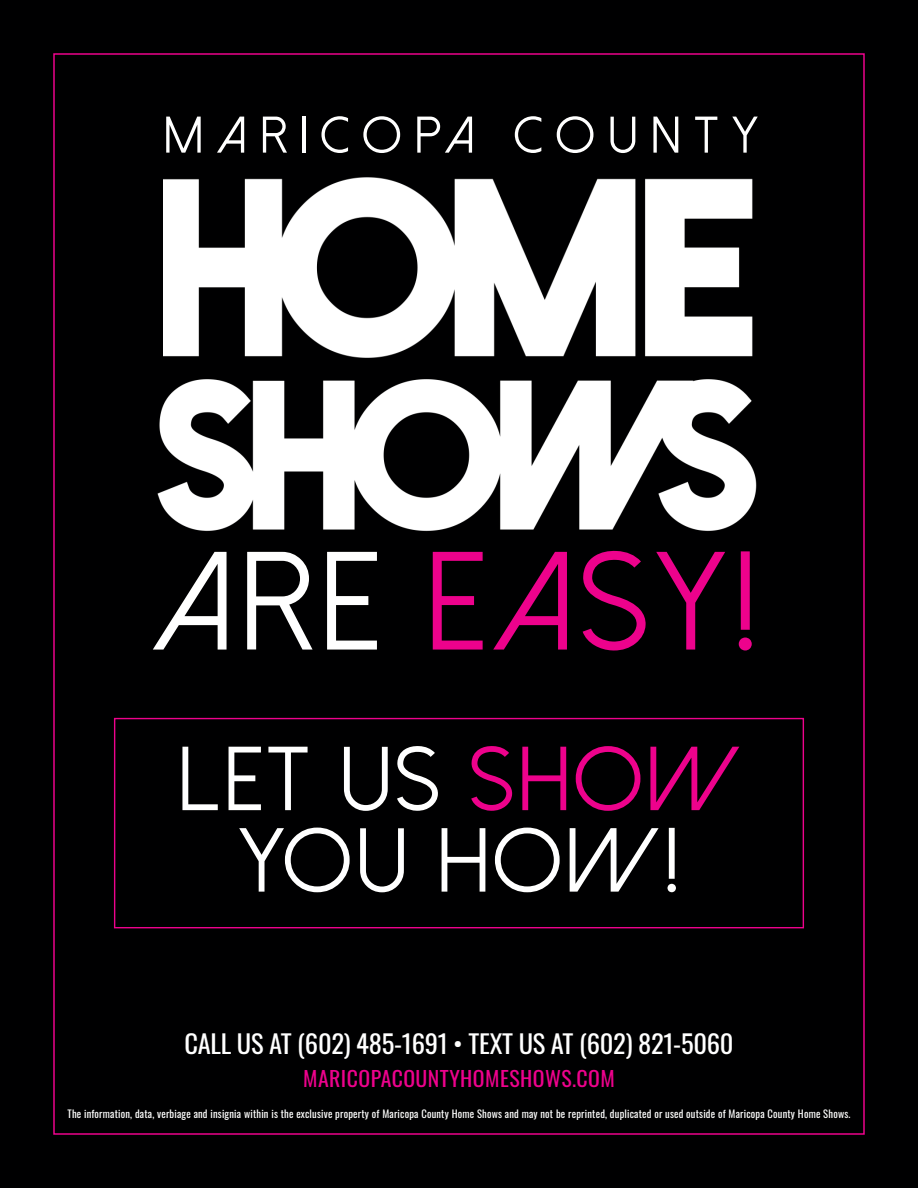
<style>
.page{position:relative;width:918px;height:1188px;background:#000001}
.page>*{position:absolute;margin:0;border:0;box-sizing:border-box;transform-origin:0 0}
.t1{font:139.35px "Dolce Vita";letter-spacing:.06em;color:#ed028c}
.t2{font:90.45px/81.4px "Dolce Vita";letter-spacing:.06em;color:#fff;text-align:center}
.t3{font:51.45px "Dolce Vita";letter-spacing:.275em;color:#fff}
.t4{font:25.5px "Oswald";letter-spacing:-.01em;color:#fff;scale:1.04 1}
.t5{font:21px "Oswald";letter-spacing:.02em;color:#ed028c;scale:1.04 1}
.t6{font:10.5px "Oswald";letter-spacing:.02em;color:#fff}
.s1{color:#fff}
.s2{color:#ed028c}
</style>
<div class="page">
<div style="left:114px;top:718px;width:690px;height:210px;border:1px solid #ed028c"></div>
<img style="left:164px;top:177px;width:589px;height:181px">
<img style="left:157px;top:379px;width:600px;height:152px">
<p class="t3" style="left:164px;top:109px;width:595px">MARICOPA COUNTY</p>
<p class="t1" style="left:152px;top:532px;width:606px"><span class="s1">ARE</span> EASY!</p>
<p class="t2" style="left:178px;top:740px;width:563px">LET US <span class="s2">SHOW<br></span>YOU HOW!</p>
<p class="t4" style="left:184px;top:1021px;width:530px">CALL US AT (602) 485-1691 • TEXT US AT (602) 821-5060</p>
<p class="t5" style="left:303px;top:1060px;width:301px">MARICOPACOUNTYHOMESHOWS.COM</p>
<p class="t6" style="left:68px;top:1105px;width:784px">The information, data, verbiage and insignia within is the exclusive property of Maricopa County Home Shows and may not be reprinted, duplicated or used outside of Maricopa County Home Shows.</p>
</div>
